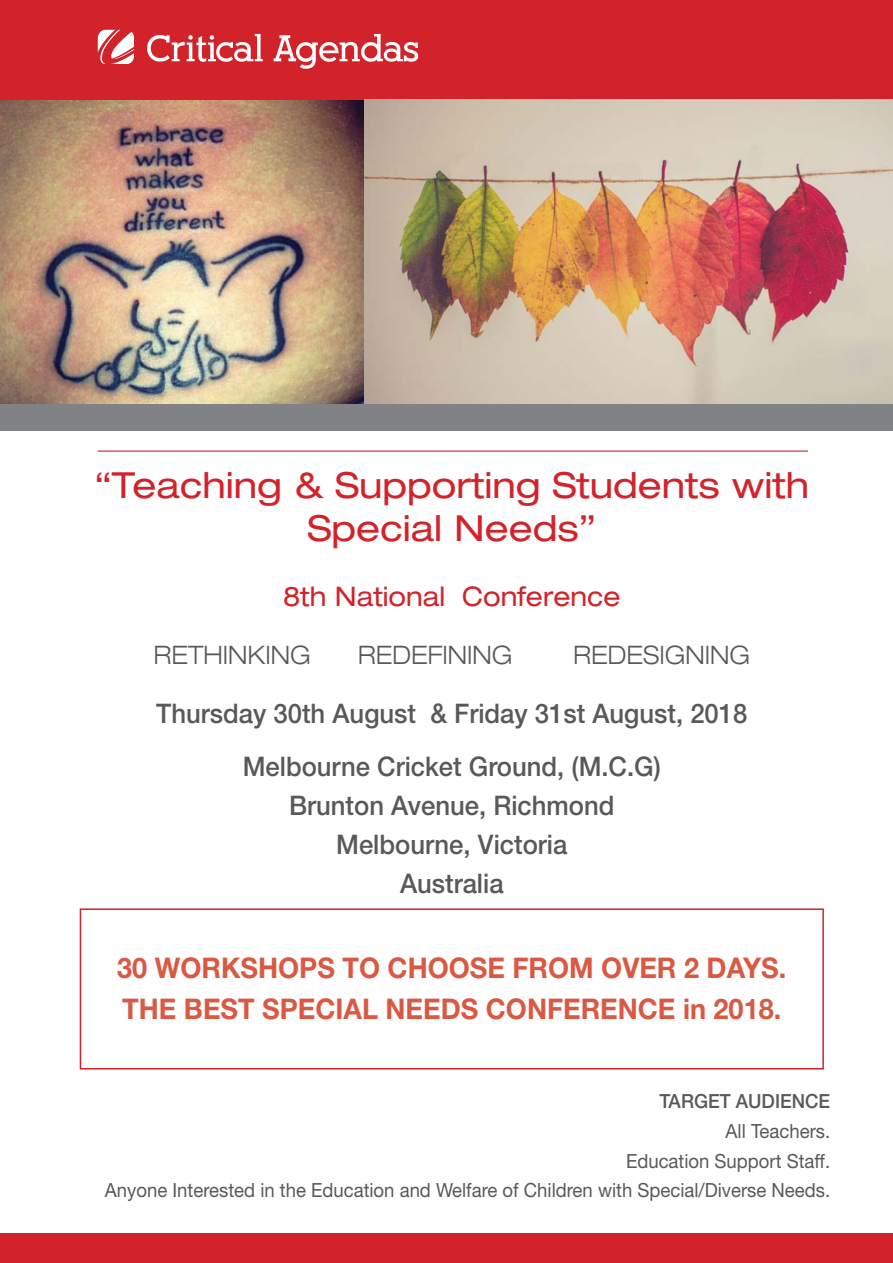
<style>
.page{position:relative;width:893px;height:1263px;background:#fff}
.page>*{position:absolute;margin:0;border:0;box-sizing:border-box;transform-origin:0 0}
.t1{font:expanded 36px/43.2px "Helvetica Neue LT Std";color:#d2232a;text-align:center}
.t2{font:700 28.5px/40.7px "Helvetica Neue LT Std";color:#d95943;scale:.95 1}
.t3{font:500 27px/38.8px "Helvetica Neue LT Std";color:#58595b;text-align:center;scale:.95 1}
.t4{font:expanded 27px "Helvetica Neue LT Std";color:#d2232a;scale:.95 1}
.t5{font:300 expanded 25.5px "Helvetica Neue LT Std";color:#58595b;scale:.95 1}
.t6{font:19.5px/29.8px "Helvetica Neue LT Std";color:#58595b;text-align:right;scale:.95 1}
.t7{font:500 19.5px "Helvetica Neue LT Std";color:#58595b;scale:.95 1}
</style>
<div class="page">
<div style="left:0;top:0;width:893px;height:191px;background:#d2232a"></div>
<hr style="left:98px;top:451px;width:710px;height:1px;background:#d2232a">
<div style="left:0;top:1233px;width:893px;height:30px;background:#d2232a"></div>
<svg style="left:98px;top:30px;width:36px;height:34px"></svg>
<svg style="left:147px;top:34px;width:116px;height:28px"></svg>
<svg style="left:274px;top:34px;width:144px;height:35px"></svg>
<div style="left:80px;top:908px;width:744px;height:161px;border:2px solid #d2232a"></div>
<img style="left:0;top:100px;width:893px;height:304px">
<div style="left:0;top:404px;width:893px;height:26px;background:#808285"></div>
<h1 class="t1" style="left:94px;top:468px;width:716px">“Teaching &amp; Supporting Students with<br>Special Needs”</h1>
<p class="t4" style="left:283px;top:587px;width:357px">8th National Conference</p>
<p class="t5" style="left:154px;top:640px;width:167px">RETHINKING</p>
<p class="t5" style="left:358px;top:640px;width:164px">REDEFINING</p>
<p class="t5" style="left:573px;top:640px;width:188px">REDESIGNING</p>
<p class="t3" style="left:156px;top:690px;width:624px;line-height:53.2px">Thursday 30th August &amp; Friday 31st August, 2018<br>Melbourne Cricket Ground, (M.C.G)</p>
<p class="t3" style="left:289px;top:789px;width:344px">Brunton Avenue, Richmond<br>Melbourne, Victoria<br>Australia</p>
<p class="t2" style="left:117px;top:950px;width:706px">30 WORKSHOPS TO CHOOSE FROM OVER 2 DAYS.<br>THE BEST SPECIAL NEEDS CONFERENCE in 2018.</p>
<p class="t7" style="left:659px;top:1094px;width:181px">TARGET AUDIENCE</p>
<p class="t6" style="left:105px;top:1116px;width:765px">All Teachers.<br>Education Support Staff.<br>Anyone Interested in the Education and Welfare of Children with Special/Diverse Needs.</p>
</div>
